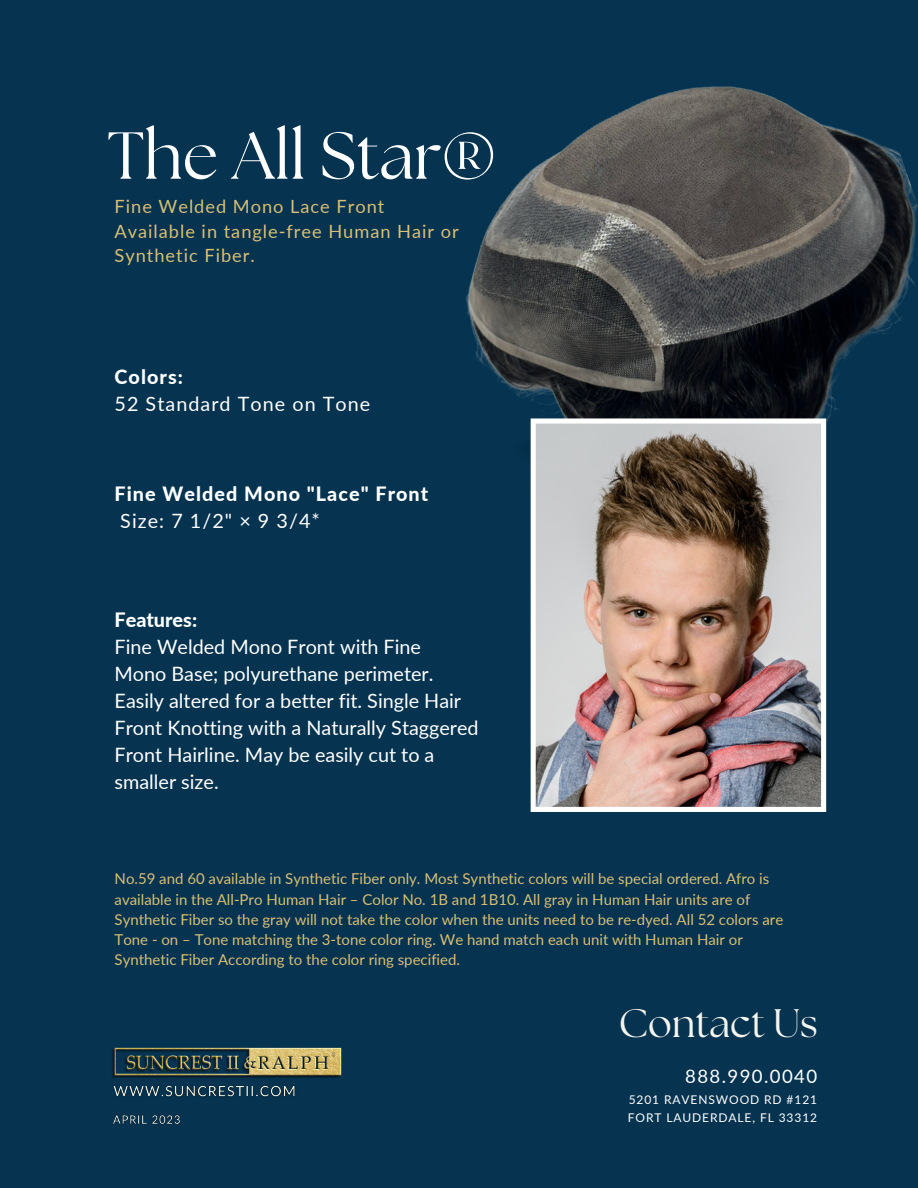
<style>
.page{position:relative;width:918px;height:1188px;background:#053350}
.page>*{position:absolute;margin:0;border:0;box-sizing:border-box;transform-origin:0 0}
.t1{font:66.15px "The Seasons";color:#fff}
.t2{font:39.75px "The Seasons";color:#f5f5ef}
.t3{font:19.8px/27px "Lato";color:#fff}
.t4{font:800 19.8px/27px "Lato";letter-spacing:.055em;color:#fff}
.t5{font:19.8px "Lato";letter-spacing:.055em;color:#fff}
.t6{font:800 19.8px "Lato";color:#fff}
.t7{font:18.6px "Lato";letter-spacing:.075em;color:#fff}
.t8{font:18.3px/24.8px "Lato";letter-spacing:.055em;color:#d9bf75}
.t9{font:15px/20.2px "Lato";color:#d9bf75}
.t10{font:12px/18px "Lato";letter-spacing:.075em;color:#fff}
.s1{font-weight:400}
</style>
<div class="page">
<img style="left:465px;top:86px;width:453px;height:462px">
<img style="left:513px;top:422px;width:18px;height:55px">
<img style="left:531px;top:418px;width:295px;height:394px">
<img style="left:112px;top:1047px;width:230px;height:31px">
<img style="left:113px;top:1086px;width:182px;height:11px">
<img style="left:113px;top:1115px;width:67px;height:9px">
<p class="t1" style="left:107px;top:126px;width:389px">The All Star®</p>
<p class="t8" style="left:115px;top:193px;width:271px">Fine Welded Mono Lace Front</p>
<p class="t8" style="left:115px;top:218px;width:346px">Available in tangle-free Human Hair or<br>Synthetic Fiber.</p>
<p class="t4" style="left:115px;top:363px;width:70px">Colors:</p>
<p class="t5" style="left:115px;top:391px;width:257px">52 Standard Tone on Tone</p>
<p class="t4" style="left:115px;top:480px;width:315px">Fine Welded Mono "Lace" Front<br><span class="s1">Size: 7 1/2" × 9 3/4*</span></p>
<p class="t6" style="left:115px;top:608px;width:84px">Features:</p>
<p class="t3" style="left:115px;top:633px;width:308px">Fine Welded Mono Front with Fine</p>
<p class="t3" style="left:115px;top:660px;width:366px">Mono Base; polyurethane perimeter.<br>Easily altered for a better fit. Single Hair Front Knotting with a Naturally Staggered Front Hairline. May be easily cut to a smaller size.</p>
<p class="t9" style="left:115px;top:868px;width:670px">No.59 and 60 available in Synthetic Fiber only. Most Synthetic colors will be special ordered. Afro is available in the All-Pro Human Hair – Color No. 1B and 1B10. All gray in Human Hair units are of Synthetic Fiber so the gray will not take the color when the units need to be re-dyed. All 52 colors are Tone - on – Tone matching the 3-tone color ring. We hand match each unit with Human Hair or Synthetic Fiber According to the color ring specified.</p>
<p class="t2" style="left:619px;top:1005px;width:200px">Contact Us</p>
<p class="t7" style="left:685px;top:1064px;width:134px">888.990.0040</p>
<p class="t10" style="left:628px;top:1091px;width:191px">5201 RAVENSWOOD RD #121<br>FORT LAUDERDALE, FL 33312</p>
</div>
